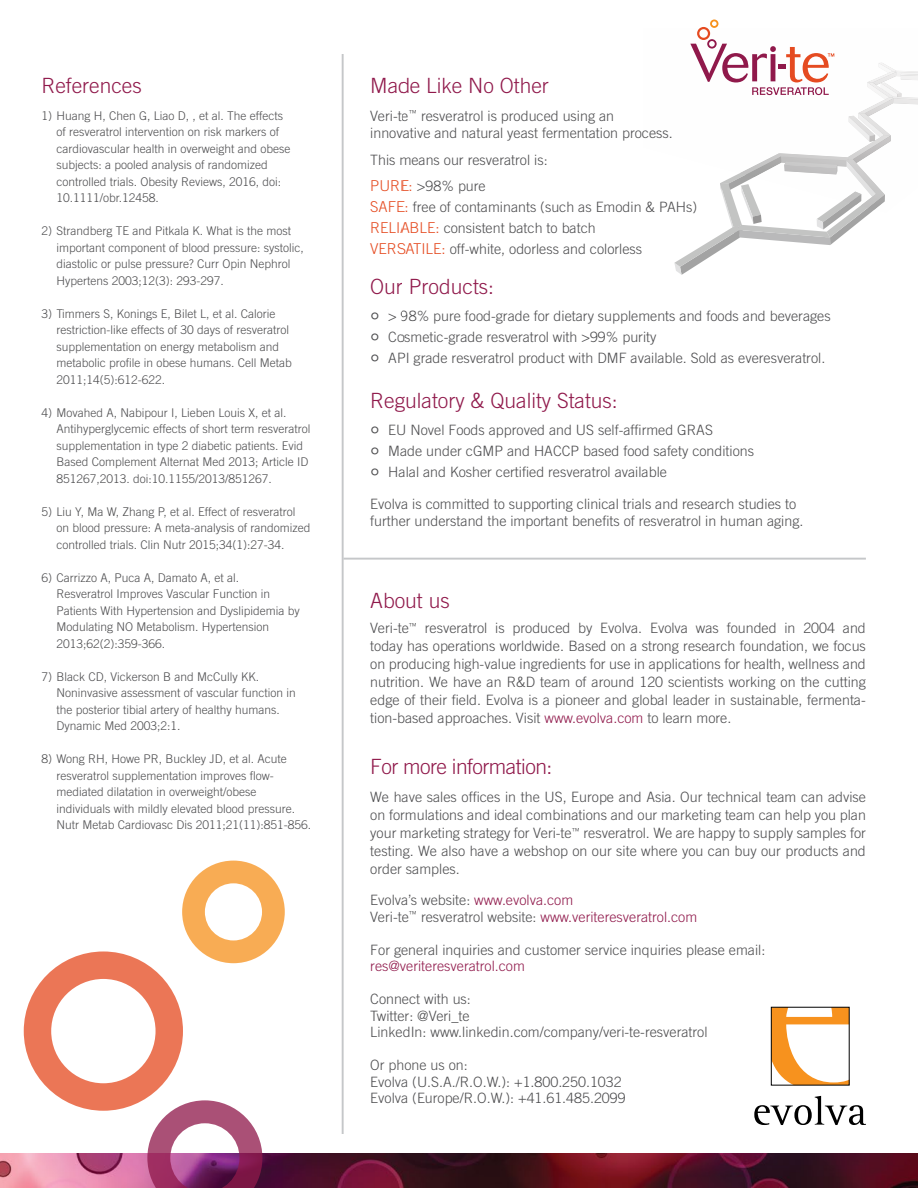
<style>
.page{position:relative;width:918px;height:1188px;background:#fff}
.page>*{position:absolute;margin:0;border:0;box-sizing:border-box;transform-origin:0 0}
.t1{font:300 21px "Trade Gothic";color:#90194b}
.t2{font:300 21px "Trade Gothic";letter-spacing:-.025em;color:#90194b}
.t3{font:300 14.25px/18px "Trade Gothic";color:#4d4d4f}
.t4{font:300 14.25px "Trade Gothic";color:#90194b}
.t5{font:300 12px/16.5px "Trade Gothic";color:#4d4d4f}
.s1{font-size:15px;color:#e54b21}
.s2{font-size:24px}
.s3{color:#90194b}
</style>
<div class="page">
<img style="left:0;top:1154px;width:918px;height:34px">
<hr style="left:342px;top:54px;width:2px;height:1080px;background:#c5c7c9">
<svg style="left:754px;top:1096px;width:112px;height:29px"></svg>
<svg style="left:773px;top:1009px;width:75px;height:74px"></svg>
<svg style="left:674px;top:20px;width:244px;height:255px"></svg>
<svg style="left:24px;top:861px;width:261px;height:327px"></svg>
<hr style="left:343px;top:558px;width:523px;height:2px;background:#c5c7c9">
<h1 class="t1" style="left:41px;top:73px;width:102px">References</h1>
<p class="t5" style="left:56px;top:107px;width:236px;text-indent:-15px">1) Huang H, Chen G, Liao D, , et al. The effects of resveratrol intervention on risk markers of cardiovascular health in overweight and obese subjects: a pooled analysis of randomized controlled trials. Obesity Reviews, 2016, doi:<br>10.1111/obr.12458.</p>
<p class="t5" style="left:56px;top:222px;width:249px;text-indent:-15px">2) Strandberg TE and Pitkala K. What is the most important component of blood pressure: systolic, diastolic or pulse pressure? Curr Opin Nephrol Hypertens 2003;12(3): 293-297.</p>
<p class="t5" style="left:56px;top:305px;width:237px;text-indent:-15px">3) Timmers S, Konings E, Bilet L, et al. Calorie restriction-like effects of 30 days of resveratrol supplementation on energy metabolism and metabolic profile in obese humans. Cell Metab 2011;14(5):612-622.</p>
<p class="t5" style="left:56px;top:404px;width:255px;text-indent:-15px">4) Movahed A, Nabipour I, Lieben Louis X, et al.<br>Antihyperglycemic effects of short term resveratrol supplementation in type 2 diabetic patients. Evid Based Complement Alternat Med 2013; Article ID 851267,2013. doi:10.1155/2013/851267.</p>
<p class="t5" style="left:56px;top:503px;width:256px;text-indent:-15px">5) Liu Y, Ma W, Zhang P, et al. Effect of resveratrol on blood pressure: A meta-analysis of randomized controlled trials. Clin Nutr 2015;34(1):27-34.</p>
<p class="t5" style="left:56px;top:569px;width:245px;text-indent:-15px">6) Carrizzo A, Puca A, Damato A, et al.<br>Resveratrol Improves Vascular Function in Patients With Hypertension and Dyslipidemia by Modulating NO Metabolism. Hypertension 2013;62(2):359-366.</p>
<p class="t5" style="left:56px;top:668px;width:241px;text-indent:-15px">7) Black CD, Vickerson B and McCully KK.<br>Noninvasive assessment of vascular function in the posterior tibial artery of healthy humans.<br>Dynamic Med 2003;2:1.</p>
<p class="t5" style="left:56px;top:750px;width:256px;text-indent:-15px">8) Wong RH, Howe PR, Buckley JD, et al. Acute resveratrol supplementation improves flow&shy;mediated dilatation in overweight/obese individuals with mildly elevated blood pressure.<br>Nutr Metab Cardiovasc Dis 2011;21(11):851-856.</p>
<h1 class="t1" style="left:370px;top:73px;width:180px">Made Like No Other</h1>
<p class="t3" style="left:370px;top:107px;width:304px;line-height:17.1px">Veri-te<sup>™</sup> resveratrol is produced using an innovative and natural yeast fermentation process.</p>
<p class="t3" style="left:370px;top:147px;width:179px;line-height:25.5px">This means our resveratrol is:<br><span class="s1">PURE:</span> &gt;98% pure</p>
<p class="t3" style="left:370px;top:196px;width:329px;line-height:21px"><span class="s1">SAFE:</span> free of contaminants (such as Emodin &amp; PAHs)<br><span class="s1">RELIABLE:</span> consistent batch to batch<br><span class="s1">VERSATILE:</span> off-white, odorless and colorless</p>
<h1 class="t1" style="left:370px;top:274px;width:125px">Our Products:</h1>
<p class="t3" style="left:370px;top:305px;width:462px;line-height:21px"><span class="s2">°</span> &gt; 98% pure food-grade for dietary supplements and foods and beverages <span class="s2">°</span> Cosmetic-grade resveratrol with &gt;99% purity<br><span class="s2">°</span> API grade resveratrol product with DMF available. Sold as everesveratrol.</p>
<h1 class="t1" style="left:370px;top:388px;width:249px">Regulatory &amp; Quality Status:</h1>
<p class="t3" style="left:370px;top:419px;width:385px;line-height:21px"><span class="s2">°</span> EU Novel Foods approved and US self-affirmed GRAS<br><span class="s2">°</span> Made under cGMP and HACCP based food safety conditions <span class="s2">°</span> Halal and Kosher certified resveratrol available</p>
<p class="t3" style="left:370px;top:495px;width:435px;line-height:17.1px">Evolva is committed to supporting clinical trials and research studies to further understand the important benefits of resveratrol in human aging.</p>
<h1 class="t1" style="left:370px;top:588px;width:81px">About us</h1>
<p class="t3" style="left:370px;top:619px;width:497px;text-align:justify">Veri-te<sup>™</sup> resveratrol is produced by Evolva. Evolva was founded in 2004 and today has operations worldwide. Based on a strong research foundation, we focus on producing high-value ingredients for use in applications for health, wellness and nutrition. We have an R&amp;D team of around 120 scientists working on the cutting edge of their field. Evolva is a pioneer and global leader in sustainable, fermenta&shy;tion-based approaches. Visit <span class="s3">www.evolva.com</span> to learn more.</p>
<h1 class="t2" style="left:370px;top:754px;width:184px">For more information:</h1>
<p class="t3" style="left:370px;top:788px;width:497px;text-align:justify">We have sales offices in the US, Europe and Asia. Our technical team can advise on formulations and ideal combinations and our marketing team can help you plan your marketing strategy for Veri-te<sup>™</sup> resveratrol. We are happy to supply samples for testing. We also have a webshop on our site where you can buy our products and order samples.</p>
<p class="t3" style="left:370px;top:892px;width:328px;line-height:16.5px">Evolva’s website: <span class="s3">www.evolva.com<br></span>Veri-te<sup>™</sup> resveratrol website: <span class="s3">www.veriteresveratrol.com</span></p>
<p class="t3" style="left:370px;top:940px;width:397px">For general inquiries and customer service inquiries please email:</p>
<p class="t4" style="left:370px;top:958px;width:156px">res@veriteresveratrol.com</p>
<p class="t3" style="left:370px;top:991px;width:339px;line-height:16.5px">Connect with us:<br>Twitter: @Veri_te<br>LinkedIn: www.linkedin.com/company/veri-te-resveratrol</p>
<p class="t3" style="left:370px;top:1057px;width:257px;line-height:16.5px">Or phone us on:<br>Evolva (U.S.A./R.O.W.): +1.800.250.1032<br>Evolva (Europe/R.O.W.): +41.61.485.2099</p>
</div>
